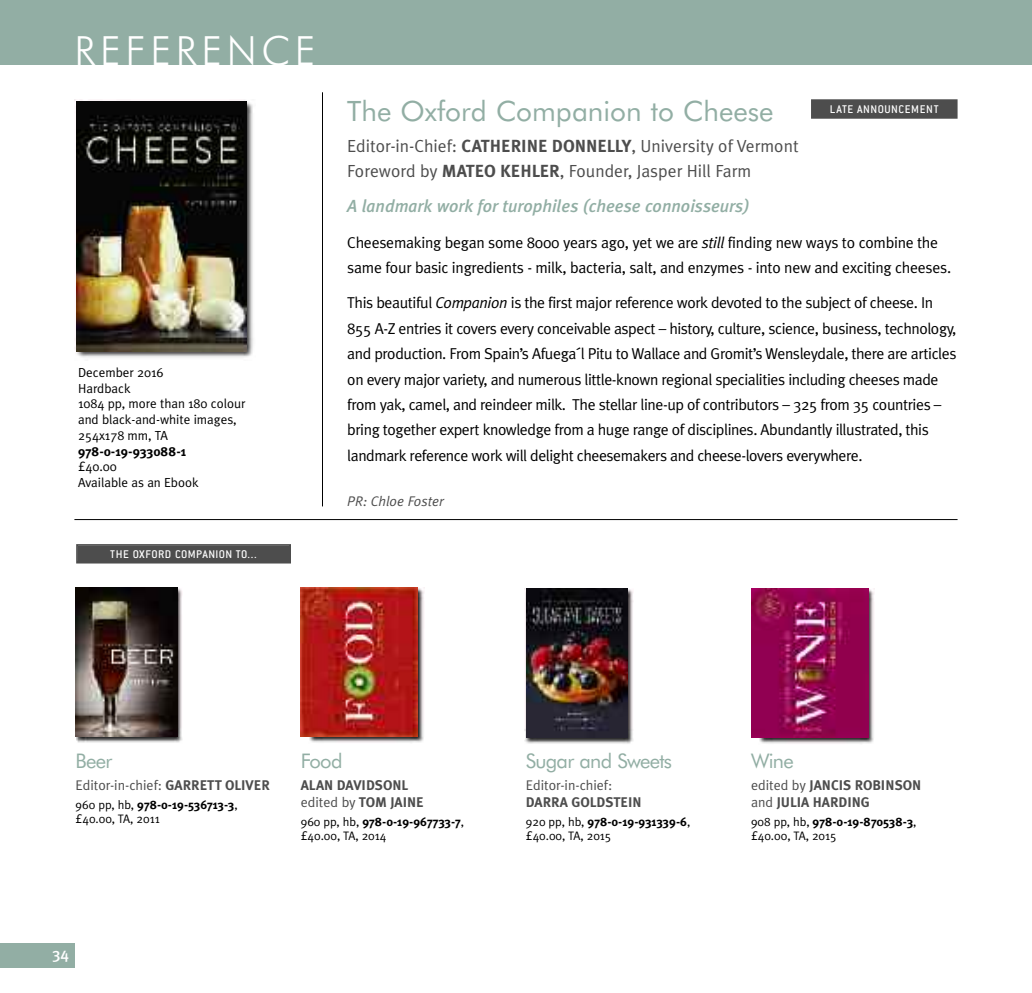
<style>
.page{position:relative;width:1032px;height:993px;background:#fff}
.page>*{position:absolute;margin:0;border:0;box-sizing:border-box;transform-origin:0 0}
.t1{font:300 40.25px "Futura BT";letter-spacing:.115em;color:#fff}
.t2{font:28px "Futura BT";color:#92aea4}
.t3{font:20.12px "Futura BT";letter-spacing:-.035em;color:#92aea4}
.t4{font:17.5px/24.5px "Meta Plus Normal";color:#4d4d4d}
.t5{font:italic 500 17.5px "Meta Plus";color:#92aea4}
.t6{font:15.75px/25.4px "Meta Plus Normal";letter-spacing:-.025em;color:#000}
.t7{font:500 15.75px "Meta Plus";color:#fff}
.t8{font:700 14px/16.6px "Meta Plus";color:#4d4d4d}
.t9{font:14px "Meta Plus Normal";color:#4d4d4d}
.t10{font:italic 14px "Meta Plus Normal";color:#4d4d4d}
.t11{font:13.12px/15.8px "Meta Plus Normal";color:#000}
.t12{font:700 13.12px "Meta Plus";color:#000}
.t13{font:700 12.25px "Meta Plus";color:#000}
.t14{font:12.25px "Meta Plus Normal";color:#000}
.t15{font:500 12.25px "Conduit ITC";letter-spacing:.05em;color:#fff}
.s1{font-family:"Meta Plus";font-weight:700}
.s2{font-style:italic}
.s3{font-family:"Meta Plus Normal";font-weight:400}
</style>
<div class="page">
<div style="left:0;top:0;width:1032px;height:64px;background:#92aea4"></div>
<div style="left:0;top:943px;width:74px;height:24px;background:#92aea4"></div>
<hr style="left:322px;top:92px;width:1px;height:414px;background:#000">
<hr style="left:74px;top:519px;width:883px;height:1px;background:#000">
<img style="left:74px;top:99px;width:179px;height:259px">
<img style="left:77px;top:101px;width:170px;height:250px">
<img style="left:525px;top:588px;width:108px;height:155px">
<img style="left:526px;top:588px;width:102px;height:149px">
<img style="left:759px;top:588px;width:115px;height:155px">
<img style="left:751px;top:588px;width:117px;height:149px">
<img style="left:77px;top:587px;width:105px;height:155px">
<img style="left:76px;top:587px;width:101px;height:149px">
<img style="left:308px;top:587px;width:116px;height:155px">
<img style="left:301px;top:587px;width:116px;height:149px">
<div style="left:78px;top:545px;width:211px;height:16px;background:#4d4d4d"></div>
<div style="left:76px;top:544px;width:215px;height:19px;border:2px solid #4d4d4d"></div>
<div style="left:813px;top:101px;width:143px;height:16px;background:#4d4d4d"></div>
<div style="left:811px;top:99px;width:146px;height:20px;border:2px solid #4d4d4d"></div>
<h1 class="t1" style="left:74px;top:34px;width:243px">REFERENCE</h1>
<p class="t11" style="left:78px;top:364px;width:169px">December 2016<br>Hardback<br>1084 pp, more than 180 colour and black-and-white images,<br>254x178 mm, TA</p>
<p class="t12" style="left:78px;top:443px;width:110px">978-0-19-933088-1</p>
<p class="t11" style="left:78px;top:459px;width:122px">£40.00<br>Available as an Ebook</p>
<p class="t15" style="left:110px;top:549px;width:148px">THE OXFORD COMPANION TO...</p>
<h2 class="t2" style="left:347px;top:99px;width:428px">The Oxford Companion to Cheese</h2>
<p class="t4" style="left:347px;top:134px;width:453px">Editor-in-Chief: <span class="s1">CATHERINE DONNELLY</span>, University of Vermont<br>Foreword by <span class="s1">MATEO KEHLER</span>, Founder, Jasper Hill Farm</p>
<p class="t5" style="left:347px;top:196px;width:403px">A landmark work for turophiles (cheese connoisseurs)</p>
<p class="t6" style="left:347px;top:229px;width:605px">Cheesemaking began some 8000 years ago, yet we are <span class="s2">still</span> finding new ways to combine the same four basic ingredients - milk, bacteria, salt, and enzymes - into new and exciting cheeses.</p>
<p class="t6" style="left:347px;top:290px;width:611px">This beautiful <span class="s2">Companion</span> is the first major reference work devoted to the subject of cheese. In 855 A-Z entries it covers every conceivable aspect – history, culture, science, business, technology, and production. From Spain’s Afuega´l Pitu to Wallace and Gromit’s Wensleydale, there are articles on every major variety, and numerous little-known regional specialities including cheeses made from yak, camel, and reindeer milk. The stellar line-up of contributors – 325 from 35 countries – bring together expert knowledge from a huge range of disciplines. Abundantly illustrated, this landmark reference work will delight cheesemakers and cheese-lovers everywhere.</p>
<p class="t10" style="left:347px;top:493px;width:98px">PR: Chloe Foster</p>
<p class="t15" style="left:830px;top:105px;width:110px">LATE ANNOUNCEMENT</p>
<p class="t3" style="left:76px;top:752px;width:38px">Beer</p>
<p class="t9" style="left:76px;top:776px;width:196px">Editor-in-chief: <span class="s1">GARRETT OLIVER</span></p>
<p class="t13" style="left:76px;top:797px;width:164px"><span class="s3">960 pp, hb,</span> 978-0-19-536713-3<span class="s3">,</span></p>
<p class="t14" style="left:76px;top:811px;width:86px">£40.00, TA, 2011</p>
<p class="t3" style="left:301px;top:752px;width:43px">Food</p>
<p class="t8" style="left:301px;top:776px;width:109px">ALAN DAVIDSONL</p>
<p class="t9" style="left:301px;top:793px;width:124px">edited by <span class="s1">TOM JAINE</span></p>
<p class="t13" style="left:301px;top:813px;width:165px"><span class="s3">960 pp, hb,</span> 978-0-19-967733-7<span class="s3">,</span></p>
<p class="t14" style="left:301px;top:827px;width:87px">£40.00, TA, 2014</p>
<p class="t7" style="left:52px;top:943px;width:18px">34</p>
<p class="t3" style="left:526px;top:752px;width:148px">Sugar and Sweets</p>
<p class="t9" style="left:526px;top:776px;width:88px">Editor-in-chief:</p>
<p class="t8" style="left:526px;top:793px;width:117px">DARRA GOLDSTEIN</p>
<p class="t13" style="left:526px;top:813px;width:166px"><span class="s3">920 pp, hb,</span> 978-0-19-931339-6<span class="s3">,</span></p>
<p class="t14" style="left:526px;top:827px;width:87px">£40.00, TA, 2015</p>
<p class="t3" style="left:751px;top:752px;width:44px">Wine</p>
<p class="t8" style="left:751px;top:776px;width:172px"><span class="s3">edited by</span> JANCIS ROBINSON <span class="s3">and</span> JULIA HARDING</p>
<p class="t13" style="left:751px;top:813px;width:167px"><span class="s3">908 pp, hb,</span> 978-0-19-870538-3<span class="s3">,</span></p>
<p class="t14" style="left:751px;top:827px;width:87px">£40.00, TA, 2015</p>
</div>
